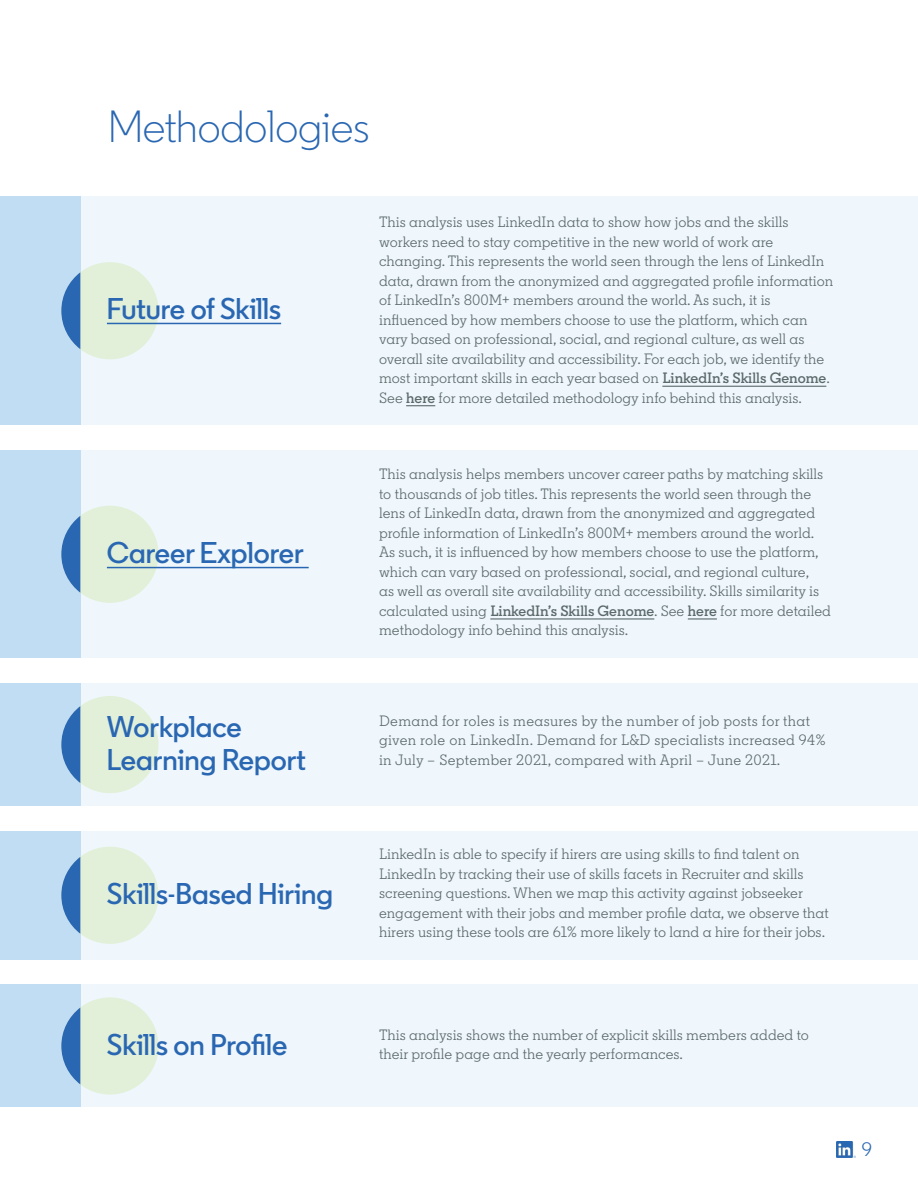
<style>
.page{position:relative;width:918px;height:1188px;background:#fff}
.page>*{position:absolute;margin:0;border:0;box-sizing:border-box;transform-origin:0 0}
.Titles{font:300 45px "Community";color:#2a67b2}
.Body{font:600 30px/33px "Community";color:#2a67b2}
.t1{font:19.5px "Community Slab";color:#2a67b2}
.Body-2{font:15px/19.5px "Community Slab";color:#5c6a6c}
.Body-3{font:15px/19.5px "Community Slab";letter-spacing:.02em;color:#5c6a6c}
.s1{font-weight:600}
</style>
<div class="page">
<img style="left:837px;top:1142px;width:18px;height:15px">
<div style="left:0;top:197px;width:81px;height:228px;background:#c1ddf4"></div>
<div style="left:81px;top:197px;width:837px;height:228px;background:#eff7fc"></div>
<div style="left:61px;top:262px;width:98px;height:97px;background:#e2f0da;border-radius:50%"></div>
<svg style="left:61px;top:272px;width:19px;height:77px"></svg>
<hr style="left:662px;top:386px;width:164px;height:1px;background:#5c6a6c">
<svg style="left:406px;top:405px;width:29px;height:1px"></svg>
<hr style="left:107px;top:323px;width:174px;height:1px;background:#2a67b2">
<div style="left:0;top:450px;width:81px;height:208px;background:#c1ddf4"></div>
<div style="left:81px;top:450px;width:837px;height:208px;background:#eff7fc"></div>
<div style="left:61px;top:506px;width:98px;height:97px;background:#e2f0da;border-radius:50%"></div>
<svg style="left:61px;top:516px;width:19px;height:77px"></svg>
<hr style="left:490px;top:618px;width:164px;height:2px;background:#5c6a6c">
<hr style="left:688px;top:618px;width:29px;height:2px;background:#5c6a6c">
<hr style="left:107px;top:567px;width:202px;height:1px;background:#2a67b2">
<div style="left:0;top:684px;width:81px;height:122px;background:#c1ddf4"></div>
<div style="left:81px;top:684px;width:837px;height:122px;background:#eff7fc"></div>
<div style="left:61px;top:696px;width:98px;height:97px;background:#e2f0da;border-radius:50%"></div>
<svg style="left:61px;top:706px;width:19px;height:77px"></svg>
<div style="left:0;top:985px;width:81px;height:122px;background:#c1ddf4"></div>
<div style="left:81px;top:985px;width:837px;height:122px;background:#eff7fc"></div>
<div style="left:61px;top:997px;width:98px;height:98px;background:#e2f0da;border-radius:50%"></div>
<svg style="left:61px;top:1008px;width:19px;height:76px"></svg>
<div style="left:0;top:831px;width:81px;height:129px;background:#c1ddf4"></div>
<div style="left:81px;top:831px;width:837px;height:129px;background:#eff7fc"></div>
<div style="left:61px;top:847px;width:98px;height:97px;background:#e2f0da;border-radius:50%"></div>
<svg style="left:61px;top:857px;width:19px;height:77px"></svg>
<p class="Titles" style="left:108px;top:99px;width:263px">Methodologies</p>
<p class="Body" style="left:107px;top:292px;width:176px">Future of Skills</p>
<p class="Body" style="left:107px;top:536px;width:198px">Career Explorer</p>
<p class="Body-2" style="left:379px;top:212px;width:456px">This analysis uses LinkedIn data to show how jobs and the skills workers need to stay competitive in the new world of work are changing. This represents the world seen through the lens of LinkedIn data, drawn from the anonymized and aggregated profile information of LinkedIn’s 800M+ members around the world. As such, it is influenced by how members choose to use the platform, which can vary based on professional, social, and regional culture, as well as overall site availability and accessibility. For each job, we identify the most important skills in each year based on <span class="s1">LinkedIn’s Skills Genome</span>.<br>See <span class="s1">here</span> for more detailed methodology info behind this analysis.</p>
<p class="Body-2" style="left:379px;top:465px;width:453px">This analysis helps members uncover career paths by matching skills to thousands of job titles. This represents the world seen through the lens of LinkedIn data, drawn from the anonymized and aggregated profile information of LinkedIn’s 800M+ members around the world.<br>As such, it is influenced by how members choose to use the platform, which can vary based on professional, social, and regional culture,<br>as well as overall site availability and accessibility. Skills similarity is calculated using <span class="s1">LinkedIn’s Skills Genome</span>. See <span class="s1">here</span> for more detailed methodology info behind this analysis.</p>
<p class="Body" style="left:107px;top:710px;width:200px">Workplace<br>Learning Report</p>
<p class="Body" style="left:107px;top:877px;width:228px">Skills-Based Hiring</p>
<p class="Body-3" style="left:379px;top:711px;width:448px">Demand for roles is measures by the number of job posts for that given role on LinkedIn. Demand for L&amp;D specialists increased 94% in July – September 2021, compared with April – June 2021.</p>
<p class="Body-2" style="left:379px;top:844px;width:451px">LinkedIn is able to specify if hirers are using skills to find talent on LinkedIn by tracking their use of skills facets in Recruiter and skills screening questions. When we map this activity against jobseeker engagement with their jobs and member profile data, we observe that hirers using these tools are 61% more likely to land a hire for their jobs.</p>
<p class="Body" style="left:107px;top:1028px;width:182px">Skills on Profile</p>
<p class="Body-2" style="left:379px;top:1025px;width:431px">This analysis shows the number of explicit skills members added to</p>
<p class="Body-2" style="left:379px;top:1044px;width:305px">their profile page and the yearly performances.</p>
<p class="t1" style="left:862px;top:1137px;width:12px">9</p>
</div>
